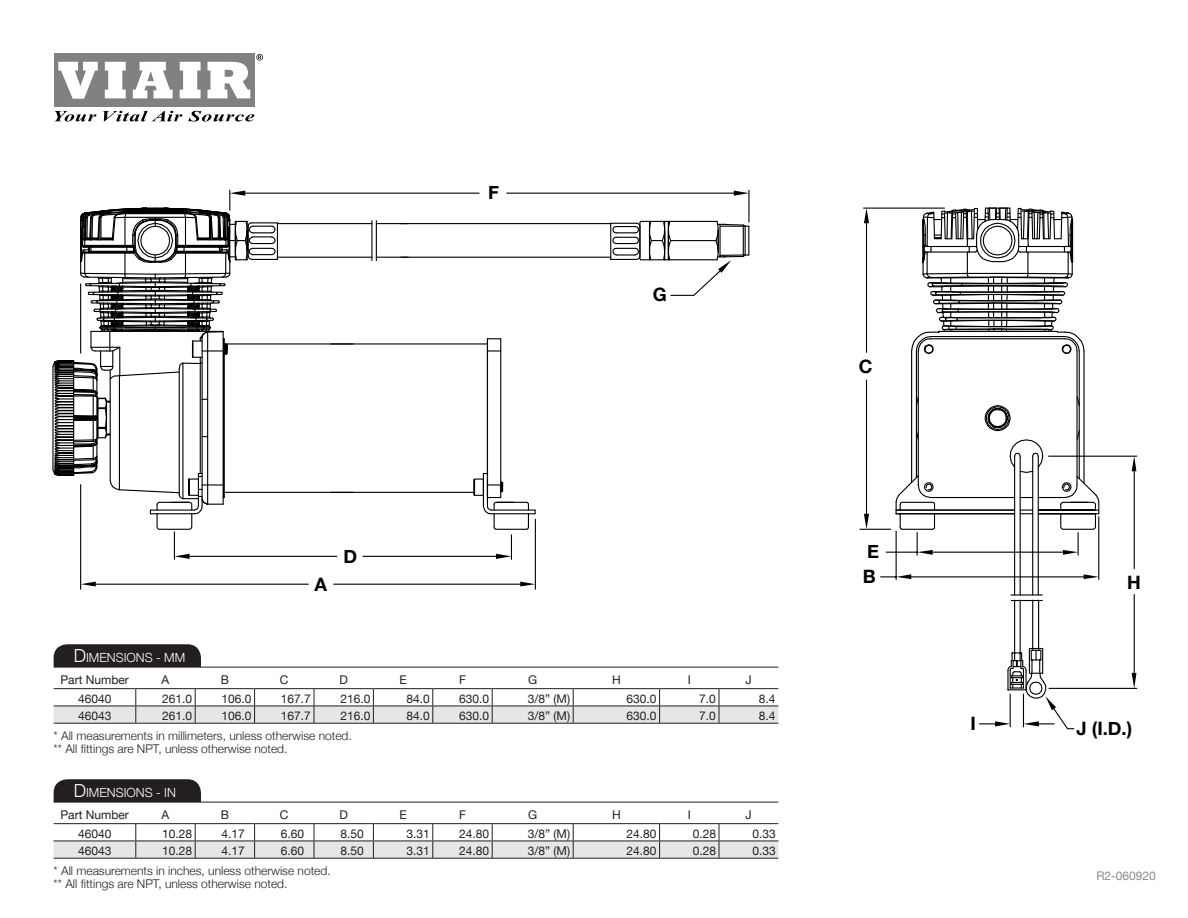
<style>
.page{position:relative;width:1188px;height:918px;background:#fff}
.page>*{position:absolute;margin:0;border:0;box-sizing:border-box;transform-origin:0 0}
.t1{font:700 18.45px "Helvetica Neue";color:#000}
.t2{font:300 12.6px "Helvetica Neue";color:#fff}
.t3{font:12px "Helvetica Neue";color:#231f20}
.t4{font:300 12px/13.5px "Helvetica Neue";color:#231f20}
.t5{font:12px "Helvetica Neue";color:#8c8c8c}
.s1{font-size:18px}
</style>
<div class="page">
<div style="left:54px;top:644px;width:147px;height:47px;background:#231f20;border-radius:14px"></div>
<div style="left:54px;top:779px;width:147px;height:47px;background:#231f20;border-radius:14px"></div>
<div style="left:54px;top:54px;width:201px;height:53px;background:#808183"></div>
<svg style="left:58px;top:62px;width:40px;height:37px"></svg>
<svg style="left:105px;top:62px;width:21px;height:36px"></svg>
<svg style="left:133px;top:62px;width:40px;height:36px"></svg>
<svg style="left:180px;top:62px;width:21px;height:36px"></svg>
<svg style="left:208px;top:62px;width:42px;height:36px"></svg>
<svg style="left:54px;top:111px;width:42px;height:11px"></svg>
<svg style="left:103px;top:111px;width:79px;height:11px"></svg>
<svg style="left:188px;top:111px;width:66px;height:11px"></svg>
<svg style="left:256px;top:54px;width:7px;height:7px"></svg>
<hr style="left:1032px;top:456px;width:1px;height:139px;background:#000">
<hr style="left:1038px;top:456px;width:1px;height:139px;background:#000">
<hr style="left:1014px;top:456px;width:1px;height:139px;background:#000">
<hr style="left:1020px;top:456px;width:1px;height:139px;background:#000">
<hr style="left:1049px;top:456px;width:88px;height:1px;background:#000">
<hr style="left:1049px;top:688px;width:88px;height:1px;background:#000">
<hr style="left:1134px;top:471px;width:1px;height:98px;background:#000">
<hr style="left:1134px;top:594px;width:1px;height:79px;background:#000">
<svg style="left:1132px;top:456px;width:4px;height:15px"></svg>
<svg style="left:1132px;top:673px;width:4px;height:15px"></svg>
<hr style="left:1038px;top:600px;width:1px;height:50px;background:#000">
<hr style="left:1032px;top:600px;width:1px;height:50px;background:#000">
<hr style="left:1020px;top:600px;width:1px;height:60px;background:#000">
<hr style="left:1014px;top:600px;width:1px;height:60px;background:#000">
<hr style="left:1011px;top:594px;width:31px;height:2px;background:#000">
<hr style="left:1011px;top:600px;width:31px;height:1px;background:#000">
<hr style="left:1098px;top:517px;width:1px;height:62px;background:#000">
<hr style="left:896px;top:531px;width:1px;height:48px;background:#000">
<hr style="left:911px;top:576px;width:173px;height:1px;background:#000">
<svg style="left:1084px;top:574px;width:15px;height:5px"></svg>
<svg style="left:881px;top:574px;width:30px;height:5px"></svg>
<svg style="left:980px;top:648px;width:95px;height:82px"></svg>
<svg style="left:52px;top:190px;width:1048px;height:369px"></svg>
<hr style="left:535px;top:519px;width:1px;height:70px;background:#000">
<hr style="left:80px;top:485px;width:1px;height:104px;background:#000">
<hr style="left:334px;top:584px;width:186px;height:1px;background:#000">
<hr style="left:96px;top:584px;width:212px;height:1px;background:#000">
<hr style="left:80px;top:284px;width:1px;height:69px;background:#000">
<svg style="left:520px;top:582px;width:15px;height:4px"></svg>
<svg style="left:81px;top:582px;width:15px;height:4px"></svg>
<hr style="left:136px;top:723px;width:642px;height:1px;background:#231f20">
<svg style="left:54px;top:667px;width:724px;height:56px"></svg>
<hr style="left:54px;top:723px;width:82px;height:1px;background:#231f20">
<hr style="left:136px;top:858px;width:642px;height:1px;background:#231f20">
<svg style="left:54px;top:802px;width:724px;height:56px"></svg>
<hr style="left:54px;top:858px;width:82px;height:1px;background:#231f20">
<h1 class="t1" style="left:488px;top:181px;width:12px">F</h1>
<h1 class="t1" style="left:653px;top:283px;width:16px">G</h1>
<h1 class="t1" style="left:859px;top:355px;width:15px">C</h1>
<p class="t2" style="left:74px;top:649px;width:113px"><span class="s1">D</span>IMENSIONS - MM</p>
<h1 class="t1" style="left:314px;top:573px;width:14px">A</h1>
<h1 class="t1" style="left:344px;top:545px;width:15px">D</h1>
<h1 class="t1" style="left:867px;top:540px;width:13px">E</h1>
<h1 class="t1" style="left:863px;top:565px;width:14px">B</h1>
<p class="t3" style="left:60px;top:672px;width:70px">Part Number</p>
<p class="t3" style="left:162px;top:672px;width:9px">A</p>
<p class="t3" style="left:221px;top:672px;width:10px">B</p>
<p class="t3" style="left:280px;top:672px;width:10px">C</p>
<p class="t3" style="left:339px;top:672px;width:10px">D</p>
<p class="t3" style="left:399px;top:672px;width:9px">E</p>
<p class="t3" style="left:459px;top:672px;width:8px">F</p>
<p class="t3" style="left:528px;top:672px;width:11px">G</p>
<p class="t3" style="left:612px;top:672px;width:10px">H</p>
<p class="t3" style="left:688px;top:672px;width:5px">I</p>
<p class="t3" style="left:746px;top:672px;width:8px">J</p>
<p class="t3" style="left:78px;top:692px;width:35px">46040</p>
<p class="t3" style="left:162px;top:692px;width:32px">261.0</p>
<p class="t3" style="left:222px;top:692px;width:32px">106.0</p>
<p class="t3" style="left:281px;top:692px;width:32px">167.7</p>
<p class="t3" style="left:340px;top:692px;width:32px">216.0</p>
<p class="t3" style="left:406px;top:692px;width:25px">84.0</p>
<p class="t3" style="left:459px;top:692px;width:32px">630.0</p>
<p class="t3" style="left:528px;top:692px;width:44px">3/8” (M)</p>
<p class="t3" style="left:627px;top:692px;width:32px">630.0</p>
<p class="t3" style="left:699px;top:692px;width:18px">7.0</p>
<p class="t3" style="left:759px;top:692px;width:18px">8.4</p>
<p class="t3" style="left:78px;top:709px;width:35px">46043</p>
<p class="t3" style="left:162px;top:709px;width:32px">261.0</p>
<p class="t3" style="left:222px;top:709px;width:32px">106.0</p>
<p class="t3" style="left:281px;top:709px;width:32px">167.7</p>
<p class="t3" style="left:340px;top:709px;width:32px">216.0</p>
<p class="t3" style="left:406px;top:709px;width:25px">84.0</p>
<p class="t3" style="left:459px;top:709px;width:32px">630.0</p>
<p class="t3" style="left:528px;top:709px;width:44px">3/8” (M)</p>
<p class="t3" style="left:627px;top:709px;width:32px">630.0</p>
<p class="t3" style="left:699px;top:709px;width:18px">7.0</p>
<p class="t3" style="left:759px;top:709px;width:18px">8.4</p>
<p class="t4" style="left:54px;top:729px;width:300px">* All measurements in millimeters, unless otherwise noted. ** All fittings are NPT, unless otherwise noted.</p>
<p class="t2" style="left:74px;top:784px;width:104px"><span class="s1">D</span>IMENSIONS - IN</p>
<h1 class="t1" style="left:1127px;top:571px;width:15px">H</h1>
<h1 class="t1" style="left:970px;top:712px;width:7px">I</h1>
<h1 class="t1" style="left:1077px;top:717px;width:57px">J (I.D.)</h1>
<p class="t3" style="left:60px;top:807px;width:70px">Part Number</p>
<p class="t3" style="left:162px;top:807px;width:9px">A</p>
<p class="t3" style="left:221px;top:807px;width:10px">B</p>
<p class="t3" style="left:280px;top:807px;width:10px">C</p>
<p class="t3" style="left:339px;top:807px;width:10px">D</p>
<p class="t3" style="left:399px;top:807px;width:9px">E</p>
<p class="t3" style="left:459px;top:807px;width:8px">F</p>
<p class="t3" style="left:528px;top:807px;width:11px">G</p>
<p class="t3" style="left:612px;top:807px;width:10px">H</p>
<p class="t3" style="left:688px;top:807px;width:5px">I</p>
<p class="t3" style="left:746px;top:807px;width:8px">J</p>
<p class="t3" style="left:78px;top:827px;width:35px">46040</p>
<p class="t3" style="left:162px;top:827px;width:32px">10.28</p>
<p class="t3" style="left:222px;top:827px;width:25px">4.17</p>
<p class="t3" style="left:281px;top:827px;width:25px">6.60</p>
<p class="t3" style="left:340px;top:827px;width:25px">8.50</p>
<p class="t3" style="left:406px;top:827px;width:25px">3.31</p>
<p class="t3" style="left:459px;top:827px;width:32px">24.80</p>
<p class="t3" style="left:528px;top:827px;width:44px">3/8” (M)</p>
<p class="t3" style="left:627px;top:827px;width:32px">24.80</p>
<p class="t3" style="left:693px;top:827px;width:25px">0.28</p>
<p class="t3" style="left:752px;top:827px;width:25px">0.33</p>
<p class="t3" style="left:78px;top:844px;width:35px">46043</p>
<p class="t3" style="left:162px;top:844px;width:32px">10.28</p>
<p class="t3" style="left:222px;top:844px;width:25px">4.17</p>
<p class="t3" style="left:281px;top:844px;width:25px">6.60</p>
<p class="t3" style="left:340px;top:844px;width:25px">8.50</p>
<p class="t3" style="left:406px;top:844px;width:25px">3.31</p>
<p class="t3" style="left:459px;top:844px;width:32px">24.80</p>
<p class="t3" style="left:528px;top:844px;width:44px">3/8” (M)</p>
<p class="t3" style="left:627px;top:844px;width:32px">24.80</p>
<p class="t3" style="left:693px;top:844px;width:25px">0.28</p>
<p class="t3" style="left:752px;top:844px;width:25px">0.33</p>
<p class="t4" style="left:54px;top:864px;width:279px">* All measurements in inches, unless otherwise noted. ** All fittings are NPT, unless otherwise noted.</p>
<p class="t5" style="left:1096px;top:868px;width:61px">R2-060920</p>
</div>
